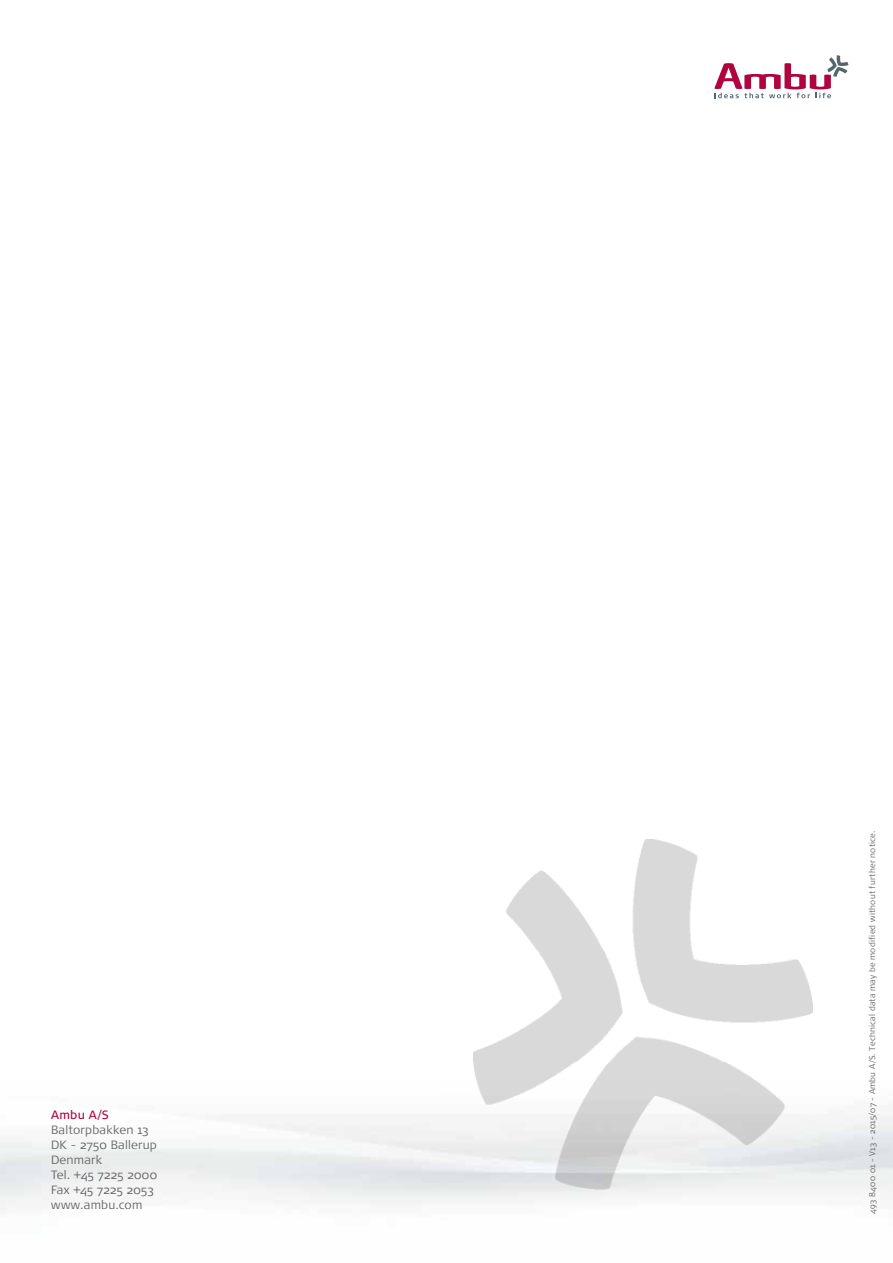
<style>
.page{position:relative;width:893px;height:1263px;background:#fff}
.page>*{position:absolute;margin:0;border:0;box-sizing:border-box;transform-origin:0 0}
.t1{font:300 12px/15px "Signa OT";letter-spacing:.015em;color:#636466}
.t2{font:12px "Signa OT";color:#b1043e}
.t3{font:300 8.25px "Signa OT";letter-spacing:.025em;color:#636466}
</style>
<div class="page">
<svg style="left:714px;top:55px;width:134px;height:43px"></svg>
<img style="left:474px;top:839px;width:339px;height:351px">
<p class="t2" style="left:51px;top:1108px;width:59px">Ambu A/S</p>
<p class="t1" style="left:51px;top:1122px;width:108px">Baltorpbakken 13<br>DK - 2750 Ballerup<br>Denmark<br>Tel. +45 7225 2000<br>Fax +45 7225 2053 www.ambu.com</p>
<p class="t3" style="left:868px;top:1214px;width:384px;rotate:-90deg">493 8400 01 - V13 - 2015/07 - Ambu A/S. Technical data may be modified without further notice.</p>
</div>
